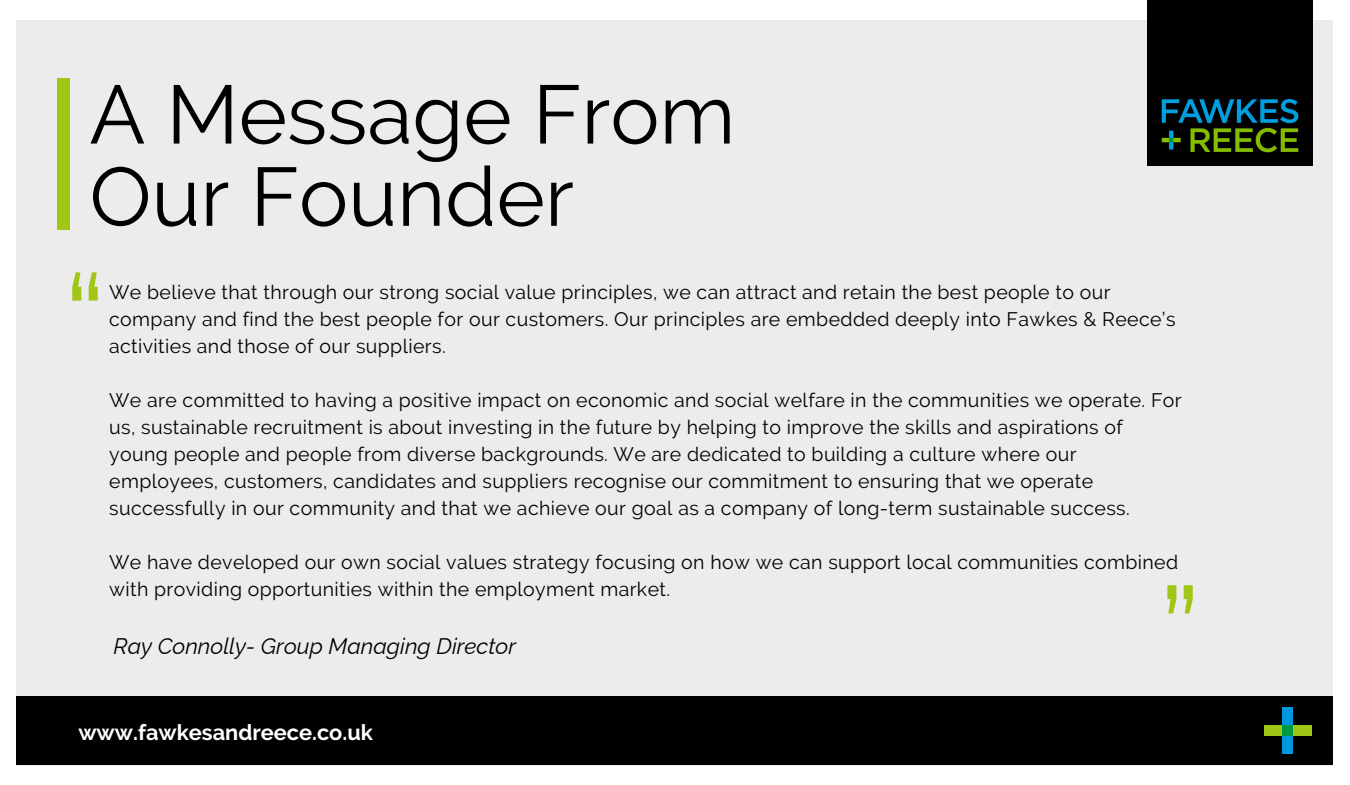
<style>
.page{position:relative;width:1350px;height:785px;background:#fff}
.page>*{position:absolute;margin:0;border:0;box-sizing:border-box;transform-origin:0 0}
.t1{font:135px "Raleway";color:#a2c617}
.t2{font:82.5px/82.2px "Raleway";color:#000}
.t3{font:italic 22.5px "Raleway";color:#000101}
.t4{font:700 21.75px "Raleway";color:#fff}
.t5{font:19.5px/27px "Raleway";letter-spacing:.02em;color:#000}
</style>
<div class="page">
<div style="left:17px;top:20px;width:1316px;height:744px;background:#ececec"></div>
<img style="left:1147px;top:0;width:166px;height:165px">
<div style="left:17px;top:696px;width:1316px;height:68px;background:#000101"></div>
<div style="left:1283px;top:706px;width:10px;height:47px;background:#0096dc"></div>
<div style="left:1265px;top:724px;width:18px;height:11px;background:#a2c617"></div>
<div style="left:1283px;top:724px;width:10px;height:11px;background:#009a44"></div>
<div style="left:1293px;top:724px;width:18px;height:11px;background:#a2c617"></div>
<div style="left:57px;top:78px;width:13px;height:152px;background:#a2c617"></div>
<p class="t2" style="left:90px;top:73px;width:647px">A Message From<br>Our Founder</p>
<p class="t1" style="left:64px;top:244px;width:44px">“</p>
<p class="t5" style="left:109px;top:278px;width:1068px">We believe that through our strong social value principles, we can attract and retain the best people to our company and find the best people for our customers. Our principles are embedded deeply into Fawkes &amp; Reece’s activities and those of our suppliers.</p>
<p class="t5" style="left:109px;top:386px;width:1074px">We are committed to having a positive impact on economic and social welfare in the communities we operate. For us, sustainable recruitment is about investing in the future by helping to improve the skills and aspirations of young people and people from diverse backgrounds. We are dedicated to building a culture where our employees, customers, candidates and suppliers recognise our commitment to ensuring that we operate successfully in our community and that we achieve our goal as a company of long-term sustainable success.</p>
<p class="t5" style="left:109px;top:548px;width:1071px">We have developed our own social values strategy focusing on how we can support local communities combined with providing opportunities within the employment market.</p>
<p class="t1" style="left:1201px;top:641px;width:44px;rotate:-180deg">“</p>
<p class="t3" style="left:114px;top:632px;width:404px">Ray Connolly- Group Managing Director</p>
<p class="t4" style="left:78px;top:718px;width:296px">www.fawkesandreece.co.uk</p>
</div>
